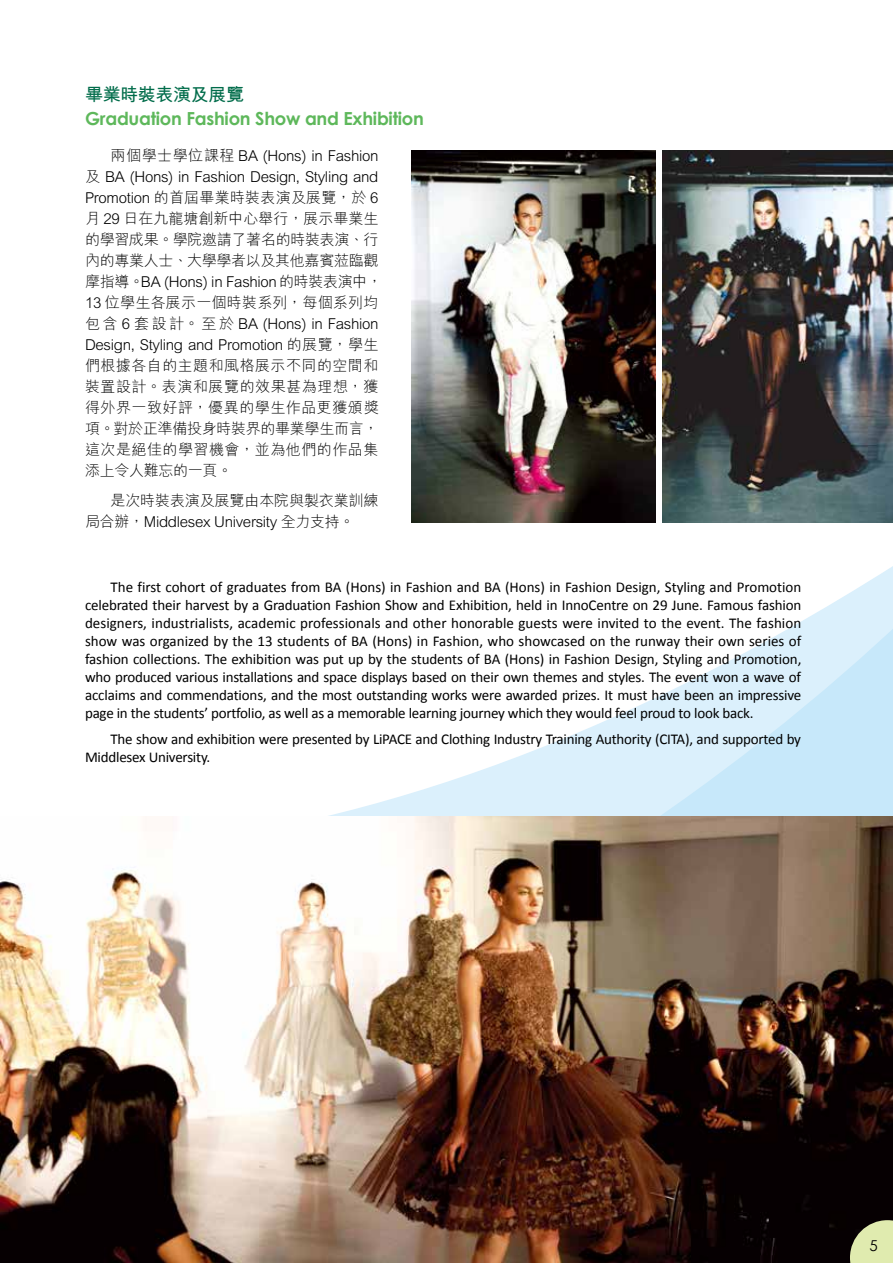
<style>
.page{position:relative;width:893px;height:1263px;background:#fff}
.page>*{position:absolute;margin:0;border:0;box-sizing:border-box;transform-origin:0 0}
.t1{font:700 18px "Century Gothic";letter-spacing:-.015em;color:#5eb85b}
.t2{font:700 18px "M Hei HK";letter-spacing:-.02em;color:#006c4a}
.t3{font:15px/18px "Calibri";letter-spacing:-.015em;color:#000;text-align:justify}
.t4{font:300 15px/21px "M Hei HK";letter-spacing:-.02em;color:#000}
.t5{font:15px "Century Gothic";color:#000}
</style>
<div class="page">
<svg style="left:328px;top:566px;width:565px;height:250px"></svg>
<img style="left:0;top:816px;width:893px;height:447px">
<img style="left:411px;top:151px;width:245px;height:371px">
<img style="left:662px;top:151px;width:231px;height:371px">
<svg style="left:850px;top:1220px;width:43px;height:43px"></svg>
<p class="t2" style="left:85px;top:81px;width:161px">畢業時裝表演及展覽</p>
<p class="t1" style="left:85px;top:107px;width:340px">Graduation Fashion Show and Exhibition</p>
<p class="t4" style="left:85px;top:145px;width:299px;text-indent:26px">兩個學士學位課程 BA (Hons) in Fashion及 BA (Hons) in Fashion Design, Styling and<br>Promotion 的首屆畢業時裝表演及展覽，於 6月 29 日在九龍塘創新中心舉行，展示畢業生的學習成果。學院邀請了著名的時裝表演、行內的專業人士、大學學者以及其他嘉賓蒞臨觀摩指導。BA (Hons) in Fashion的時裝表演中，<br>13 位學生各展示一個時裝系列，每個系列均包含 6 套設計。至於 BA (Hons) in Fashion<br>Design, Styling and Promotion 的展覽，學生們根據各自的主題和風格展示不同的空間和裝置設計。表演和展覽的效果甚為理想，獲得外界一致好評，優異的學生作品更獲頒獎項。對於正準備投身時裝界的畢業學生而言，這次是絕佳的學習機會，並為他們的作品集添上令人難忘的一頁。</p>
<p class="t4" style="left:85px;top:489px;width:295px;text-indent:26px">是次時裝表演及展覽由本院與製衣業訓練局合辦，Middlesex University 全力支持。</p>
<p class="t3" style="left:85px;top:578px;width:718px;text-indent:26px">The first cohort of graduates from BA (Hons) in Fashion and BA (Hons) in Fashion Design, Styling and Promotion celebrated their harvest by a Graduation Fashion Show and Exhibition, held in InnoCentre on 29 June. Famous fashion designers, industrialists, academic professionals and other honorable guests were invited to the event. The fashion show was organized by the 13 students of BA (Hons) in Fashion, who showcased on the runway their own series of fashion collections. The exhibition was put up by the students of BA (Hons) in Fashion Design, Styling and Promotion, who produced various installations and space displays based on their own themes and styles. The event won a wave of acclaims and commendations, and the most outstanding works were awarded prizes. It must have been an impressive page in the students’ portfolio, as well as a memorable learning journey which they would feel proud to look back.</p>
<p class="t3" style="left:85px;top:730px;width:718px;text-indent:26px">The show and exhibition were presented by LiPACE and Clothing Industry Training Authority (CITA), and supported by<br>Middlesex University.</p>
<p class="t5" style="left:869px;top:1237px;width:10px">5</p>
</div>
